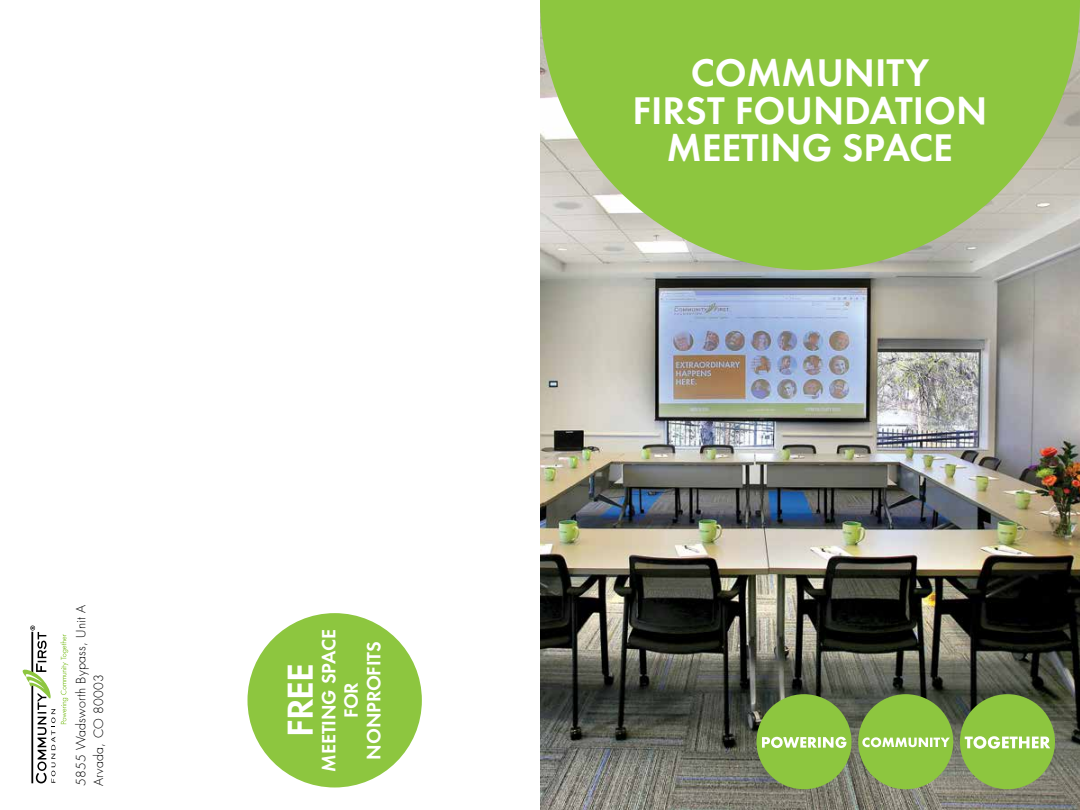
<style>
.page{position:relative;width:1080px;height:810px;background:#fff}
.page>*{position:absolute;margin:0;border:0;box-sizing:border-box;transform-origin:0 0}
.t1{font:600 40px/37.5px "Futura T";color:#fff;text-align:center}
.t2{font:600 37.5px "Futura T";color:#fff}
.t3{font:600 20px/22.5px "Futura T";color:#fff;text-align:center}
.t4{font:300 12.5px/17.5px "Futura";letter-spacing:.02em;color:#000}
</style>
<div class="page">
<img style="left:540px;top:270px;width:540px;height:540px">
<svg style="left:23px;top:626px;width:45px;height:157px"></svg>
<svg style="left:540px;top:0;width:540px;height:270px;background:#9ac65c"></svg>
<div style="left:757px;top:694px;width:95px;height:95px;background:#8dc63f;border-radius:50%"></div>
<div style="left:858px;top:694px;width:95px;height:95px;background:#8dc63f;border-radius:50%"></div>
<div style="left:960px;top:694px;width:95px;height:95px;background:#8dc63f;border-radius:50%"></div>
<svg style="left:762px;top:737px;width:85px;height:11px"></svg>
<svg style="left:862px;top:737px;width:88px;height:10px"></svg>
<svg style="left:965px;top:736px;width:85px;height:13px"></svg>
<div style="left:248px;top:613px;width:174px;height:175px;background:#8dc63f;border-radius:50%"></div>
<p class="t4" style="left:72px;top:786px;width:183px;rotate:-90deg">5855 Wadsworth Bypass, Unit A<br>Arvada, CO 80003</p>
<h2 class="t2" style="left:278px;top:737px;width:75px;rotate:-90deg">FREE</h2>
<h3 class="t3" style="left:317px;top:772px;width:144px;rotate:-90deg">MEETING SPACE<br>FOR<br>NONPROFITS</h3>
<h1 class="t1" style="left:633px;top:53px;width:356px">COMMUNITY<br>FIRST FOUNDATION<br>MEETING SPACE</h1>
</div>
